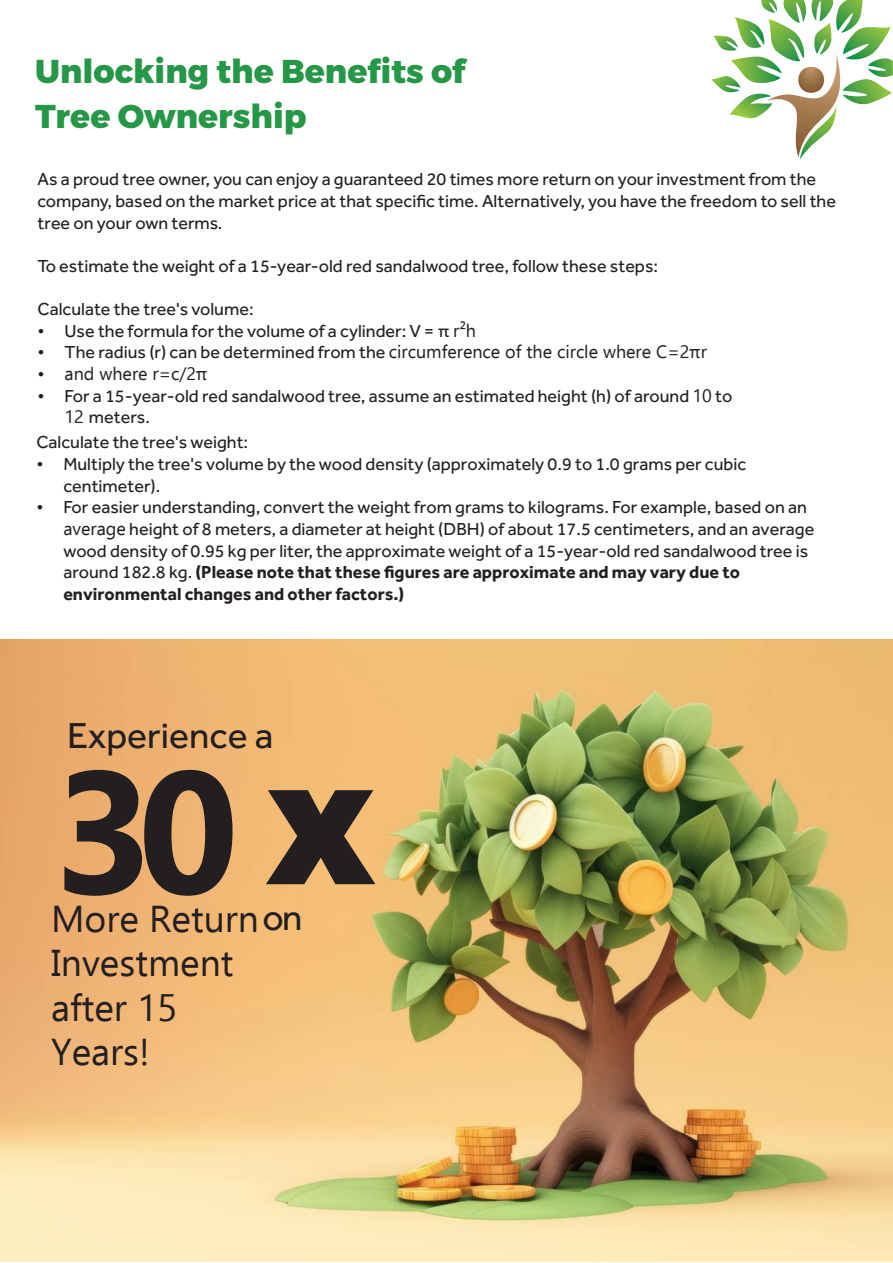
<style>
.page{position:relative;width:893px;height:1263px;background:#fff}
.page>*{position:absolute;margin:0;border:0;box-sizing:border-box;transform-origin:0 0}
.t1{font:700 173.85px "Ebrima";color:#231f20}
.t2{font:800 172.8px "Montserrat";color:#231f20}
.t3{font:37.35px/44.5px "Ebrima";color:#231f20}
.t4{font:37.35px "Effra";color:#231f20}
.t5{font:800 33px/45px "Montserrat";color:#269746}
.t6{font:18px/21.6px "Effra";color:#231f20}
.t7{font:18px "Ebrima";color:#231f20}
.s1{font-family:"Ebrima"}
.s2{font-family:"Effra"}
.s3{font-weight:700}
</style>
<div class="page">
<img style="left:0;top:640px;width:892px;height:621px">
<svg style="left:711px;top:0;width:182px;height:159px"></svg>
<h3 class="t5" style="left:35px;top:49px;width:432px">Unlocking the Benefits of<br>Tree Ownership</h3>
<p class="t6" style="left:38px;top:170px;width:800px">As a proud tree owner, you can enjoy a guaranteed 20 times more return on your investment from the company, based on the market price at that specific time. Alternatively, you have the freedom to sell the tree on your own terms.</p>
<p class="t6" style="left:38px;top:257px;width:622px">To estimate the weight of a 15-year-old red sandalwood tree, follow these steps:</p>
<p class="t6" style="left:38px;top:300px;width:218px">Calculate the tree's volume:</p>
<p class="t6" style="left:38px;top:322px;width:440px">• Use the formula for the volume of a cylinder: V = π <span class="s1">r²h</span></p>
<p class="t6" style="left:38px;top:343px;width:671px">• The radius (r) can be determined from the <span class="s1">circumference of the circle where C=2πr</span></p>
<p class="t7" style="left:38px;top:360px;width:172px"><span class="s2">•</span> and where r=c/2π</p>
<p class="t6" style="left:65px;top:387px;width:669px;text-indent:-27px">• For a 15-year-old red sandalwood tree, assume an estimated height (h) of around <span class="s1">10</span> to<br><span class="s1">12</span> meters.</p>
<p class="t6" style="left:36px;top:433px;width:213px">Calculate the tree's weight:</p>
<p class="t6" style="left:63px;top:455px;width:684px;text-indent:-27px">• Multiply the tree's volume by the wood density (approximately 0.9 to 1.0 grams per cubic centimeter).</p>
<p class="t6" style="left:63px;top:498px;width:752px;text-indent:-27px">• For easier understanding, convert the weight from grams to kilograms. For example, based on an <span class="s1">average</span> height of 8 meters, a diameter at height (DBH) of about 17.5 centimeters, and an average wood density of 0.95 kg per liter, the approximate weight of a 15-year-old red sandalwood tree is around 182.8 kg. <span class="s3">(Please note that these figures are approximate and may vary due to environmental changes and other factors.)</span></p>
<h3 class="t4" style="left:67px;top:723px;width:208px">Experience a</h3>
<h1 class="t1" style="left:55px;top:695px;width:185px">30</h1>
<h2 class="t2" style="left:266px;top:717px;width:111px">x</h2>
<h3 class="t3" style="left:51px;top:895px;width:253px">More Return<span class="s2">on</span></h3>
<h3 class="t3" style="left:51px;top:939px;width:184px">Investment after 15<br>Years!</h3>
</div>
